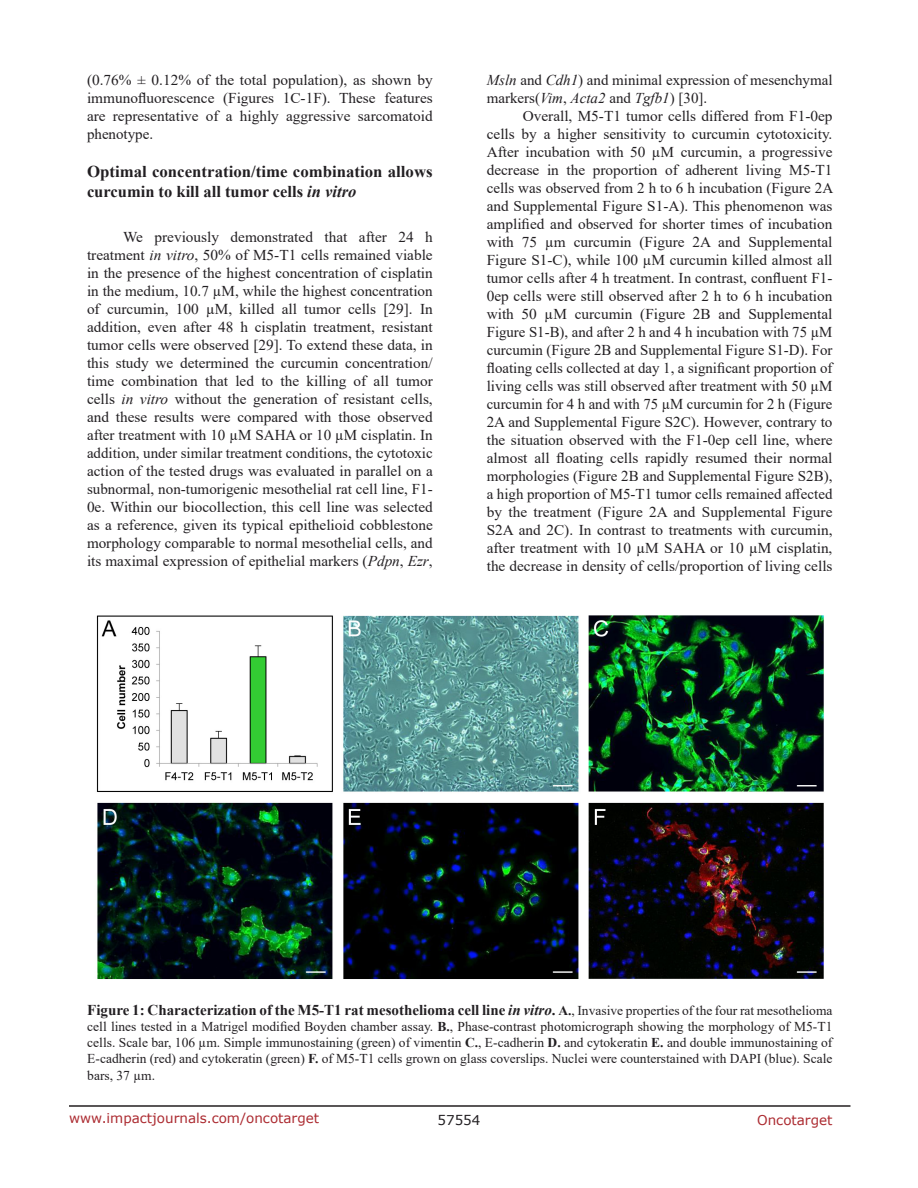
<style>
.page{position:relative;width:918px;height:1188px;background:#fff}
.page>*{position:absolute;margin:0;border:0;box-sizing:border-box;transform-origin:0 0}
.SubHeading{font:700 16.5px/19.8px "Times New Roman";color:#221f22}
.BodyText{font:15px/18px "Times New Roman";color:#221f22;text-align:justify}
.FigureText{font:700 15px "Times New Roman";color:#221f22}
.FigureText-2{font:13.5px/16.2px "Times New Roman";color:#221f22;text-align:justify}
.t1{font:13.5px "Verdana";color:#ac2b31}
.t2{font:13.5px "Verdana";color:#221f22}
.s1{font-style:italic}
.s2{font-size:13.5px}
.s3{font-weight:400;font-size:13.5px}
.s4{font-weight:700}
.s5{color:#231f20}
</style>
<div class="page">
<hr style="left:69px;top:1105px;width:781px;height:2px;background:#231f20">
<img style="left:96px;top:615px;width:728px;height:365px">
<p class="BodyText" style="left:87px;top:71px;width:347px">(0.76% ± 0.12% of the total population), as shown by immunofluorescence (Figures 1C-1F). These features are representative of a highly aggressive sarcomatoid phenotype.</p>
<p class="SubHeading" style="left:87px;top:161px;width:347px">Optimal concentration/time combination allows curcumin to kill all tumor cells <span class="s1">in vitro</span></p>
<p class="BodyText" style="left:87px;top:228px;width:347px;text-indent:36px">We previously demonstrated that after 24 h treatment <span class="s1">in vitro</span>, 50% of M5-T1 cells remained viable in the presence of the highest concentration of cisplatin in the medium, 10.7 µM, while the highest concentration of curcumin, 100 µM, killed all tumor cells [29]. In addition, even after 48 h cisplatin treatment, resistant tumor cells were observed [29]. To extend these data, in this study we determined the curcumin concentration/ time combination that led to the killing of all tumor cells <span class="s1">in vitro</span> without the generation of resistant cells, and these results were compared with those observed after treatment with 10 µM SAHA or 10 µM cisplatin. In addition, under similar treatment conditions, the cytotoxic action of the tested drugs was evaluated in parallel on a subnormal, non-tumorigenic mesothelial rat cell line, F1- 0e. Within our biocollection, this cell line was selected as a reference, given its typical epithelioid cobblestone morphology comparable to normal mesothelial cells, and its maximal expression of epithelial markers (<span class="s1">Pdpn</span>, <span class="s1">Ezr</span>,</p>
<p class="BodyText" style="left:487px;top:71px;width:347px"><span class="s1">Msln</span> and <span class="s1">Cdh1</span>) and minimal expression of mesenchymal markers(<span class="s1">Vim</span>, <span class="s1">Acta2</span> and <span class="s1">Tgfb1</span>) [30].</p>
<p class="BodyText" style="left:487px;top:107px;width:348px;text-indent:36px">Overall, M5-T1 tumor cells differed from F1-0ep cells by a higher sensitivity to curcumin cytotoxicity.<br>After incubation with 50 µM curcumin, a progressive decrease in the proportion of adherent living M5-T1 cells was observed from 2 h to 6 h incubation (Figure 2A and Supplemental Figure S1-A). This phenomenon was amplified and observed for shorter times of incubation with 75 µm curcumin (Figure 2A and Supplemental Figure S1-C), while 100 µM curcumin killed almost all tumor cells after 4 h treatment. In contrast, confluent F1- 0ep cells were still observed after 2 h to 6 h incubation with 50 µM curcumin (Figure 2B and Supplemental Figure S1-B), and after 2 h and 4 h incubation with 75 µM curcumin (Figure 2B and Supplemental Figure S1-D). For floating cells collected at day 1, a significant proportion of living cells was still observed after treatment with 50 µM curcumin for 4 h and with 75 µM curcumin for 2 h (Figure 2A and Supplemental Figure S2C). However, contrary to the situation observed with the F1-0ep cell line, where almost all floating cells rapidly resumed their normal morphologies (Figure 2B and Supplemental Figure S2B), a high proportion of M5-T1 tumor cells remained affected by the treatment (Figure 2A and Supplemental Figure S2A and 2C). In contrast to treatments with curcumin, after treatment with 10 µM SAHA or 10 µM cisplatin, the decrease in density of cells/proportion of living cells</p>
<p class="FigureText" style="left:87px;top:999px;width:747px">Figure 1: Characterization of the M5-T1 rat mesothelioma cell line <span class="s1">in vitro</span>. <span class="s2">A.</span><span class="s3">, Invasive properties of the four rat mesothelioma</span></p>
<p class="FigureText-2" style="left:87px;top:1018px;width:747px">cell lines tested in a Matrigel modified Boyden chamber assay. <span class="s4">B.</span><span class="s5">, Phase-contrast photomicrograph showing the morphology of M5-T1 cells</span>. Scale bar, 106 µm. Simple immunostaining (green) of vimentin <span class="s4">C.</span>, E-cadherin <span class="s4">D.</span> and cytokeratin <span class="s4">E.</span> and double immunostaining of E-cadherin (red) and cytokeratin (green) <span class="s4">F.</span> of M5-T1 cells grown on glass coverslips. Nuclei were counterstained with DAPI (blue). Scale bars, 37 µm.</p>
<p class="t1" style="left:69px;top:1109px;width:252px">www.impactjournals.com/oncotarget</p>
<p class="t2" style="left:438px;top:1111px;width:44px">57554</p>
<p class="t1" style="left:757px;top:1111px;width:77px">Oncotarget</p>
</div>
